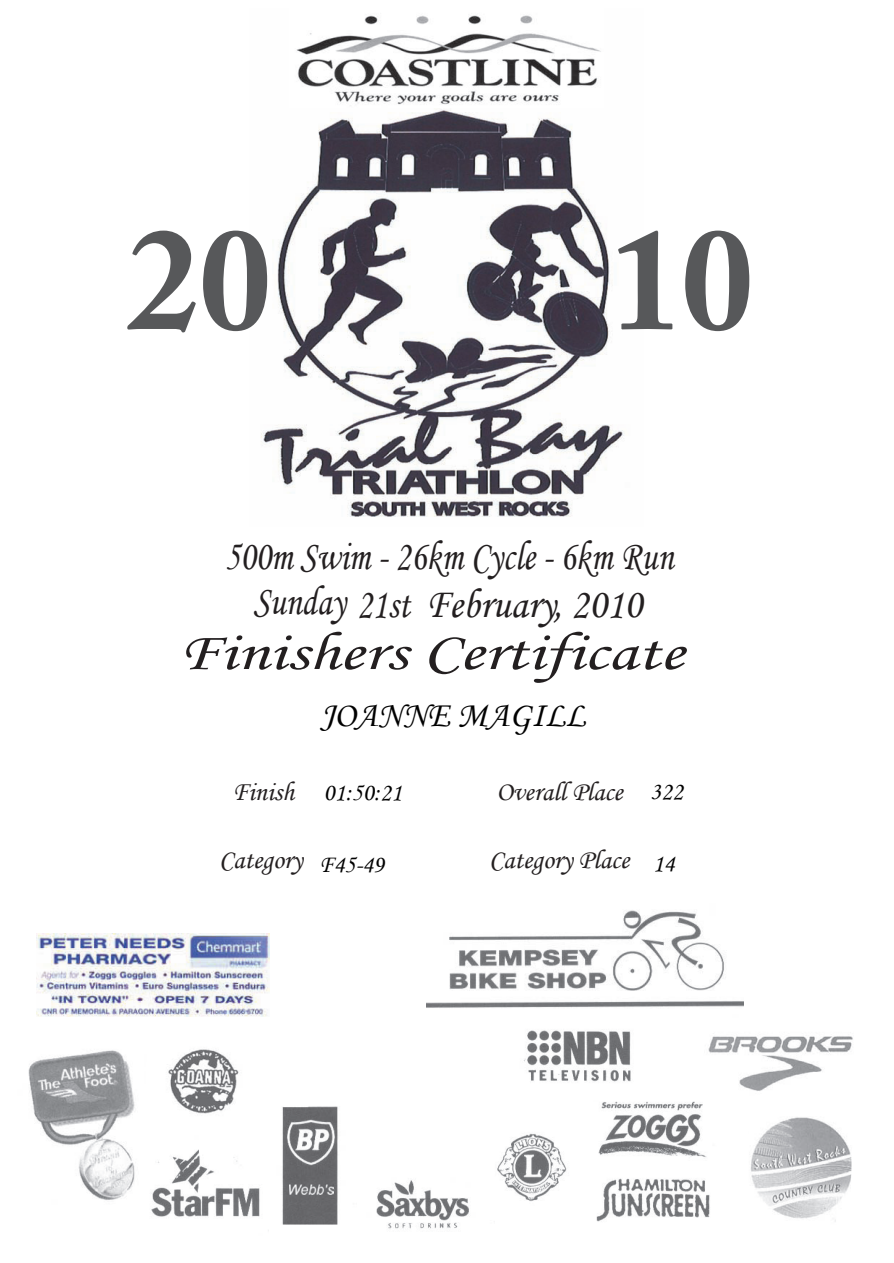
<style>
.page{position:relative;width:894px;height:1263px;background:#fff}
.page>*{position:absolute;margin:0;border:0;box-sizing:border-box;transform-origin:0 0}
.t1{font:700 144px "Adobe Caslon Pro";color:#57585a}
.t2{font:54.15px "Monotype Corsiva";color:#231f20;scale:1.3 1}
.t3{font:42px/48px "Monotype Corsiva";color:#231f20;text-align:center;scale:.83 1}
.t4{font:35.55px "Monotype Corsiva";color:#000}
.t5{font:27.15px "Monotype Corsiva";color:#231f20}
.t6{font:24.75px "Monotype Corsiva";color:#000}
</style>
<div class="page">
<img style="left:524px;top:1030px;width:107px;height:52px">
<img style="left:497px;top:1133px;width:70px;height:68px">
<img style="left:596px;top:1178px;width:114px;height:44px">
<img style="left:598px;top:1101px;width:109px;height:56px">
<img style="left:376px;top:1180px;width:93px;height:49px">
<img style="left:282px;top:1106px;width:56px;height:119px">
<img style="left:289px;top:1185px;width:44px;height:10px">
<img style="left:151px;top:1149px;width:109px;height:68px">
<img style="left:168px;top:1049px;width:71px;height:65px">
<img style="left:261px;top:109px;width:363px;height:408px">
<img style="left:28px;top:1050px;width:107px;height:150px">
<img style="left:751px;top:1117px;width:101px;height:105px">
<img style="left:296px;top:15px;width:305px;height:91px">
<img style="left:427px;top:910px;width:316px;height:98px">
<img style="left:708px;top:1036px;width:145px;height:55px">
<img style="left:36px;top:934px;width:234px;height:83px">
<h1 class="t1" style="left:127px;top:195px;width:146px">20</h1>
<h1 class="t1" style="left:609px;top:195px;width:146px">10</h1>
<p class="t3" style="left:225px;top:533px;width:542px">500m Swim - 26km Cycle - 6km Run<br>Sunday 21st February, 2010</p>
<p class="t2" style="left:178px;top:620px;width:390px">Finishers Certificate</p>
<p class="t4" style="left:320px;top:693px;width:267px">JOANNE MAGILL</p>
<p class="t5" style="left:232px;top:775px;width:63px">Finish</p>
<p class="t5" style="left:496px;top:775px;width:128px">Overall Place</p>
<p class="t6" style="left:324px;top:778px;width:80px">01:50:21</p>
<p class="t6" style="left:650px;top:777px;width:34px">322</p>
<p class="t5" style="left:219px;top:843px;width:85px">Category</p>
<p class="t5" style="left:489px;top:843px;width:142px">Category Place</p>
<p class="t6" style="left:319px;top:849px;width:66px">F45-49</p>
<p class="t6" style="left:653px;top:849px;width:23px">14</p>
</div>
